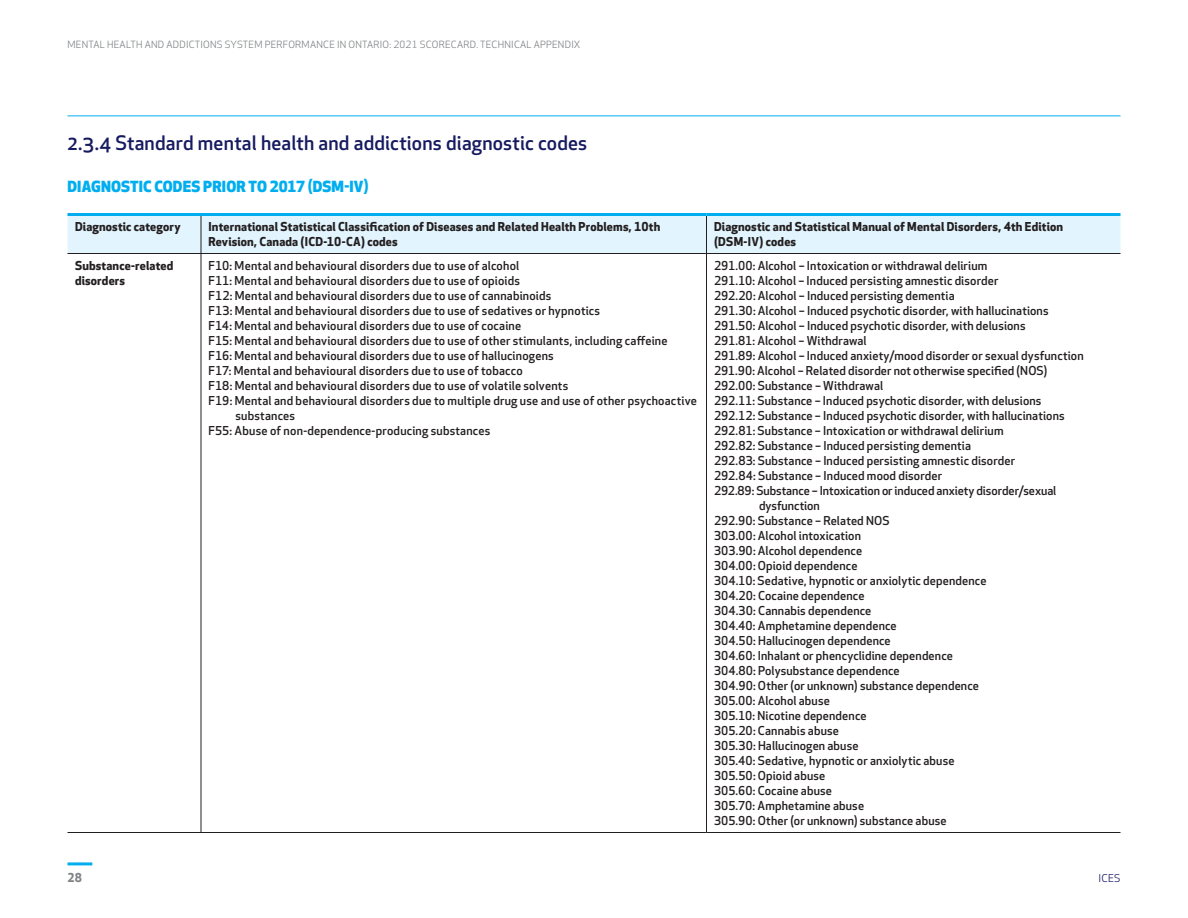
<style>
.page{position:relative;width:1188px;height:918px;background:#fff}
.page>*{position:absolute;margin:0;border:0;box-sizing:border-box;transform-origin:0 0}
.Subhead_2{font:500 19.5px "Apex New";letter-spacing:.01em;color:#161a60}
.Subhead_3{font:800 15px "Apex New";letter-spacing:.01em;color:#00aeef}
.Chat_Text_-_Indent_4{font:500 12px/15px "Apex New";letter-spacing:.01em;color:#231f20}
.Chart_Text_-_Indent{font:500 12px/15px "Apex New";letter-spacing:.015em;color:#231f20}
.Chart_Text{font:700 12px/15px "Apex New";letter-spacing:.01em;color:#231f20}
.t1{font:700 12px "Apex New";color:#808285}
.t2{font:10.5px "Apex New";color:#161a60}
.t3{font:9.75px "Apex New";letter-spacing:.025em;color:#808285}
</style>
<div class="page">
<hr style="left:68px;top:862px;width:24px;height:3px;background:#00aeef">
<hr style="left:68px;top:116px;width:1052px;height:1px;background:#00aeef">
<div style="left:68px;top:216px;width:1052px;height:37px;background:#e2f4fd"></div>
<hr style="left:68px;top:213px;width:133px;height:3px;background:#00aeef">
<hr style="left:201px;top:213px;width:505px;height:3px;background:#00aeef">
<hr style="left:706px;top:213px;width:414px;height:3px;background:#00aeef">
<hr style="left:201px;top:216px;width:1px;height:37px;background:#231f20">
<hr style="left:201px;top:254px;width:1px;height:578px;background:#231f20">
<hr style="left:68px;top:253px;width:133px;height:1px;background:#231f20">
<hr style="left:201px;top:253px;width:505px;height:1px;background:#231f20">
<hr style="left:706px;top:253px;width:414px;height:1px;background:#231f20">
<hr style="left:706px;top:254px;width:1px;height:578px;background:#231f20">
<hr style="left:706px;top:216px;width:1px;height:37px;background:#231f20">
<hr style="left:68px;top:832px;width:133px;height:1px;background:#231f20">
<hr style="left:201px;top:832px;width:505px;height:1px;background:#231f20">
<hr style="left:706px;top:832px;width:414px;height:1px;background:#231f20">
<p class="t3" style="left:68px;top:38px;width:514px">MENTAL HEALTH AND ADDICTIONS SYSTEM PERFORMANCE IN ONTARIO: 2021 SCORECARD. TECHNICAL APPENDIX</p>
<p class="Subhead_2" style="left:68px;top:130px;width:521px">2.3.4 Standard mental health and addictions diagnostic codes</p>
<p class="Subhead_3" style="left:68px;top:176px;width:303px">DIAGNOSTIC CODES PRIOR TO 2017 (DSM-IV)</p>
<p class="Chart_Text" style="left:75px;top:219px;width:107px">Diagnostic category</p>
<p class="Chart_Text" style="left:208px;top:219px;width:453px">International Statistical Classification of Diseases and Related Health Problems, 10th<br>Revision, Canada (ICD-10-CA) codes</p>
<p class="Chart_Text" style="left:714px;top:219px;width:351px">Diagnostic and Statistical Manual of Mental Disorders, 4th Edition (DSM-IV) codes</p>
<p class="Chart_Text" style="left:75px;top:258px;width:100px">Substance-related disorders</p>
<p class="Chart_Text_-_Indent" style="left:208px;top:258px;width:312px">F10: Mental and behavioural disorders due to use of alcohol</p>
<p class="Chat_Text_-_Indent_4" style="left:714px;top:258px;width:275px">291.00: Alcohol – Intoxication or withdrawal delirium</p>
<p class="Chat_Text_-_Indent_4" style="left:714px;top:273px;width:286px">291.10: Alcohol – Induced persisting amnestic disorder</p>
<p class="Chat_Text_-_Indent_4" style="left:714px;top:288px;width:242px">292.20: Alcohol – Induced persisting dementia</p>
<p class="Chat_Text_-_Indent_4" style="left:714px;top:303px;width:336px">291.30: Alcohol – Induced psychotic disorder, with hallucinations</p>
<p class="Chat_Text_-_Indent_4" style="left:714px;top:318px;width:313px">291.50: Alcohol – Induced psychotic disorder, with delusions</p>
<p class="Chat_Text_-_Indent_4" style="left:714px;top:333px;width:154px">291.81: Alcohol – Withdrawal</p>
<p class="Chat_Text_-_Indent_4" style="left:714px;top:348px;width:371px">291.89: Alcohol – Induced anxiety/mood disorder or sexual dysfunction</p>
<p class="Chat_Text_-_Indent_4" style="left:714px;top:363px;width:335px">291.90: Alcohol – Related disorder not otherwise specified (NOS)</p>
<p class="Chat_Text_-_Indent_4" style="left:714px;top:378px;width:171px">292.00: Substance – Withdrawal</p>
<p class="Chat_Text_-_Indent_4" style="left:714px;top:393px;width:329px">292.11: Substance – Induced psychotic disorder, with delusions</p>
<p class="Chat_Text_-_Indent_4" style="left:714px;top:408px;width:352px">292.12: Substance – Induced psychotic disorder, with hallucinations</p>
<p class="Chat_Text_-_Indent_4" style="left:714px;top:423px;width:291px">292.81: Substance – Intoxication or withdrawal delirium</p>
<p class="Chat_Text_-_Indent_4" style="left:714px;top:438px;width:259px">292.82: Substance – Induced persisting dementia</p>
<p class="Chat_Text_-_Indent_4" style="left:714px;top:453px;width:303px">292.83: Substance – Induced persisting amnestic disorder</p>
<p class="Chat_Text_-_Indent_4" style="left:714px;top:468px;width:230px">292.84: Substance – Induced mood disorder</p>
<p class="Chat_Text_-_Indent_4" style="left:759px;top:483px;width:299px;text-indent:-45px">292.89: Substance – Intoxication or induced anxiety disorder/sexual dysfunction</p>
<p class="Chat_Text_-_Indent_4" style="left:714px;top:513px;width:177px">292.90: Substance – Related NOS</p>
<p class="Chat_Text_-_Indent_4" style="left:714px;top:528px;width:149px">303.00: Alcohol intoxication</p>
<p class="Chat_Text_-_Indent_4" style="left:714px;top:543px;width:150px">303.90: Alcohol dependence</p>
<p class="Chat_Text_-_Indent_4" style="left:714px;top:558px;width:145px">304.00: Opioid dependence</p>
<p class="Chat_Text_-_Indent_4" style="left:714px;top:573px;width:274px">304.10: Sedative, hypnotic or anxiolytic dependence</p>
<p class="Chat_Text_-_Indent_4" style="left:714px;top:588px;width:152px">304.20: Cocaine dependence</p>
<p class="Chat_Text_-_Indent_4" style="left:714px;top:603px;width:159px">304.30: Cannabis dependence</p>
<p class="Chat_Text_-_Indent_4" style="left:714px;top:618px;width:184px">304.40: Amphetamine dependence</p>
<p class="Chat_Text_-_Indent_4" style="left:714px;top:633px;width:178px">304.50: Hallucinogen dependence</p>
<p class="Chat_Text_-_Indent_4" style="left:714px;top:648px;width:240px">304.60: Inhalant or phencyclidine dependence</p>
<p class="Chat_Text_-_Indent_4" style="left:714px;top:663px;width:187px">304.80: Polysubstance dependence</p>
<p class="Chat_Text_-_Indent_4" style="left:714px;top:678px;width:266px">304.90: Other (or unknown) substance dependence</p>
<p class="Chat_Text_-_Indent_4" style="left:714px;top:693px;width:117px">305.00: Alcohol abuse</p>
<p class="Chat_Text_-_Indent_4" style="left:714px;top:708px;width:154px">305.10: Nicotine dependence</p>
<p class="Chat_Text_-_Indent_4" style="left:714px;top:723px;width:127px">305.20: Cannabis abuse</p>
<p class="Chat_Text_-_Indent_4" style="left:714px;top:738px;width:146px">305.30: Hallucinogen abuse</p>
<p class="Chat_Text_-_Indent_4" style="left:714px;top:753px;width:242px">305.40: Sedative, hypnotic or anxiolytic abuse</p>
<p class="Chat_Text_-_Indent_4" style="left:714px;top:768px;width:113px">305.50: Opioid abuse</p>
<p class="Chat_Text_-_Indent_4" style="left:714px;top:783px;width:120px">305.60: Cocaine abuse</p>
<p class="Chat_Text_-_Indent_4" style="left:714px;top:798px;width:152px">305.70: Amphetamine abuse</p>
<p class="Chat_Text_-_Indent_4" style="left:714px;top:813px;width:234px">305.90: Other (or unknown) substance abuse</p>
<p class="Chart_Text_-_Indent" style="left:208px;top:273px;width:313px">F11: Mental and behavioural disorders due to use of opioids</p>
<p class="Chart_Text_-_Indent" style="left:208px;top:288px;width:344px">F12: Mental and behavioural disorders due to use of cannabinoids</p>
<p class="Chart_Text_-_Indent" style="left:208px;top:303px;width:393px">F13: Mental and behavioural disorders due to use of sedatives or hypnotics</p>
<p class="Chart_Text_-_Indent" style="left:208px;top:318px;width:314px">F14: Mental and behavioural disorders due to use of cocaine</p>
<p class="Chart_Text_-_Indent" style="left:208px;top:333px;width:461px">F15: Mental and behavioural disorders due to use of other stimulants, including caffeine</p>
<p class="Chart_Text_-_Indent" style="left:208px;top:348px;width:347px">F16: Mental and behavioural disorders due to use of hallucinogens</p>
<p class="Chart_Text_-_Indent" style="left:208px;top:363px;width:316px">F17: Mental and behavioural disorders due to use of tobacco</p>
<p class="Chart_Text_-_Indent" style="left:208px;top:378px;width:361px">F18: Mental and behavioural disorders due to use of volatile solvents</p>
<p class="Chart_Text_-_Indent" style="left:236px;top:393px;width:463px;text-indent:-27px">F19: Mental and behavioural disorders due to multiple drug use and use of other psychoactive substances</p>
<p class="Chart_Text_-_Indent" style="left:208px;top:423px;width:283px">F55: Abuse of non-dependence-producing substances</p>
<p class="t1" style="left:68px;top:869px;width:16px">28</p>
<p class="t2" style="left:1098px;top:871px;width:24px">ICES</p>
</div>
